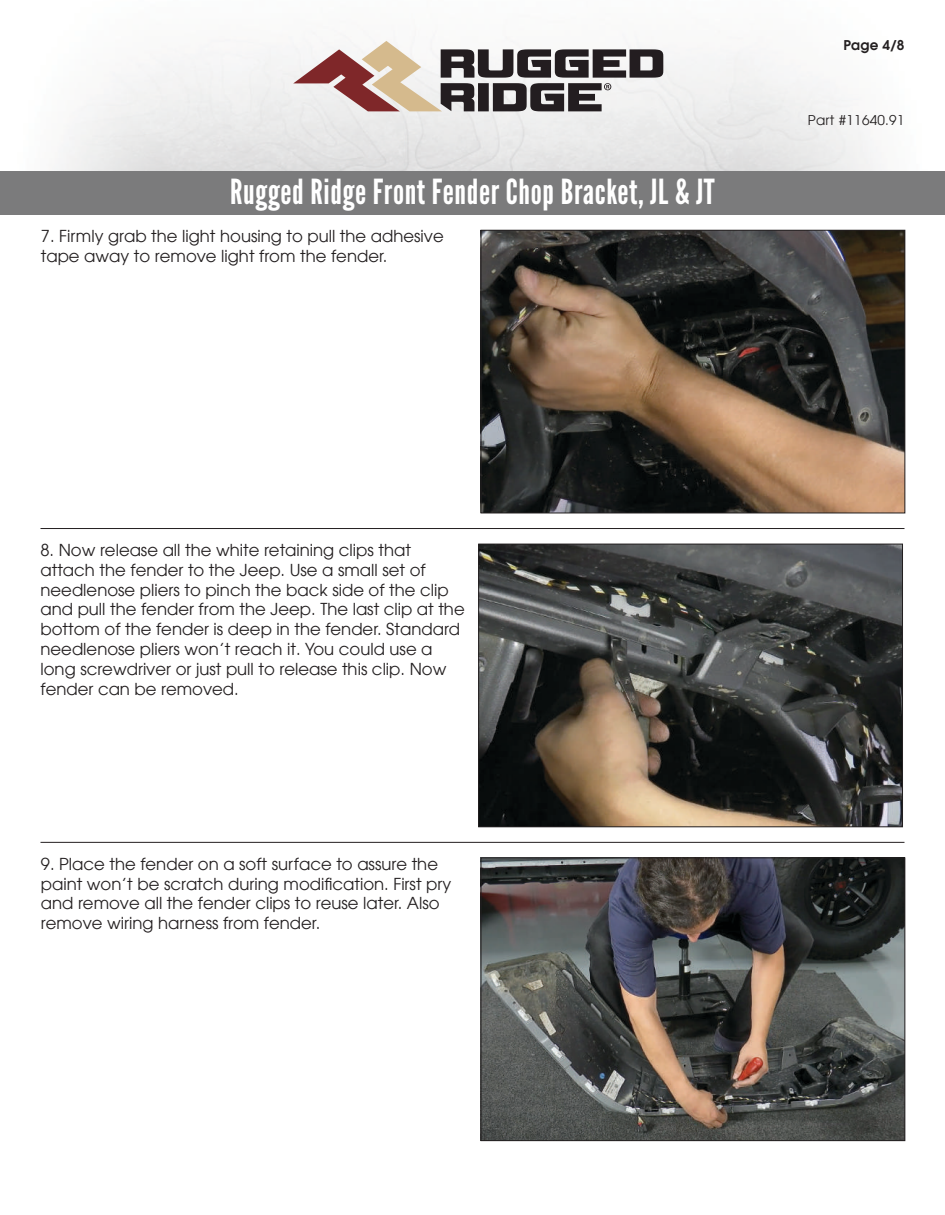
<style>
.page{position:relative;width:945px;height:1215px;background:#fff}
.page>*{position:absolute;margin:0;border:0;box-sizing:border-box;transform-origin:0 0}
.t1{font:34.5px "League Gothic";letter-spacing:.02em;color:#fff}
.t2{font:16.5px/19.8px "Avant Garde LT";color:#231f20}
.t3{font:13.5px "Avant Garde LT";letter-spacing:.02em;color:#231f20}
.t4{font:600 13.5px "Avant Garde LT";color:#231f20}
</style>
<div class="page">
<div style="left:0;top:171px;width:945px;height:44px;background:#7b7b7c"></div>
<svg style="left:293px;top:41px;width:370px;height:70px"></svg>
<hr style="left:40px;top:528px;width:864px;height:1px;background:#231f20">
<hr style="left:40px;top:842px;width:864px;height:1px;background:#231f20">
<img style="left:480px;top:546px;width:421px;height:279px">
<div style="left:478px;top:544px;width:425px;height:283px;border:1px solid #231f20"></div>
<img style="left:483px;top:232px;width:420px;height:279px">
<div style="left:481px;top:230px;width:424px;height:283px;border:1px solid #231f20"></div>
<img style="left:483px;top:860px;width:420px;height:279px">
<div style="left:481px;top:858px;width:424px;height:283px;border:1px solid #231f20"></div>
<h1 class="t1" style="left:230px;top:171px;width:486px">Rugged Ridge Front Fender Chop Bracket, JL &amp; JT</h1>
<p class="t2" style="left:41px;top:226px;width:404px">7. Firmly grab the light housing to pull the adhesive tape away to remove light from the fender.</p>
<p class="t4" style="left:843px;top:37px;width:63px">Page 4/8</p>
<p class="t3" style="left:808px;top:112px;width:98px">Part #11640.91</p>
<p class="t2" style="left:40px;top:540px;width:426px">8. Now release all the white retaining clips that attach the fender to the Jeep. Use a small set of needlenose pliers to pinch the back side of the clip and pull the fender from the Jeep. The last clip at the bottom of the fender is deep in the fender. Standard needlenose pliers won’t reach it. You could use a long screwdriver or just pull to release this clip. Now fender can be removed.</p>
<p class="t2" style="left:41px;top:854px;width:412px">9. Place the fender on a soft surface to assure the paint won’t be scratch during modification. First pry and remove all the fender clips to reuse later. Also remove wiring harness from fender.</p>
</div>
